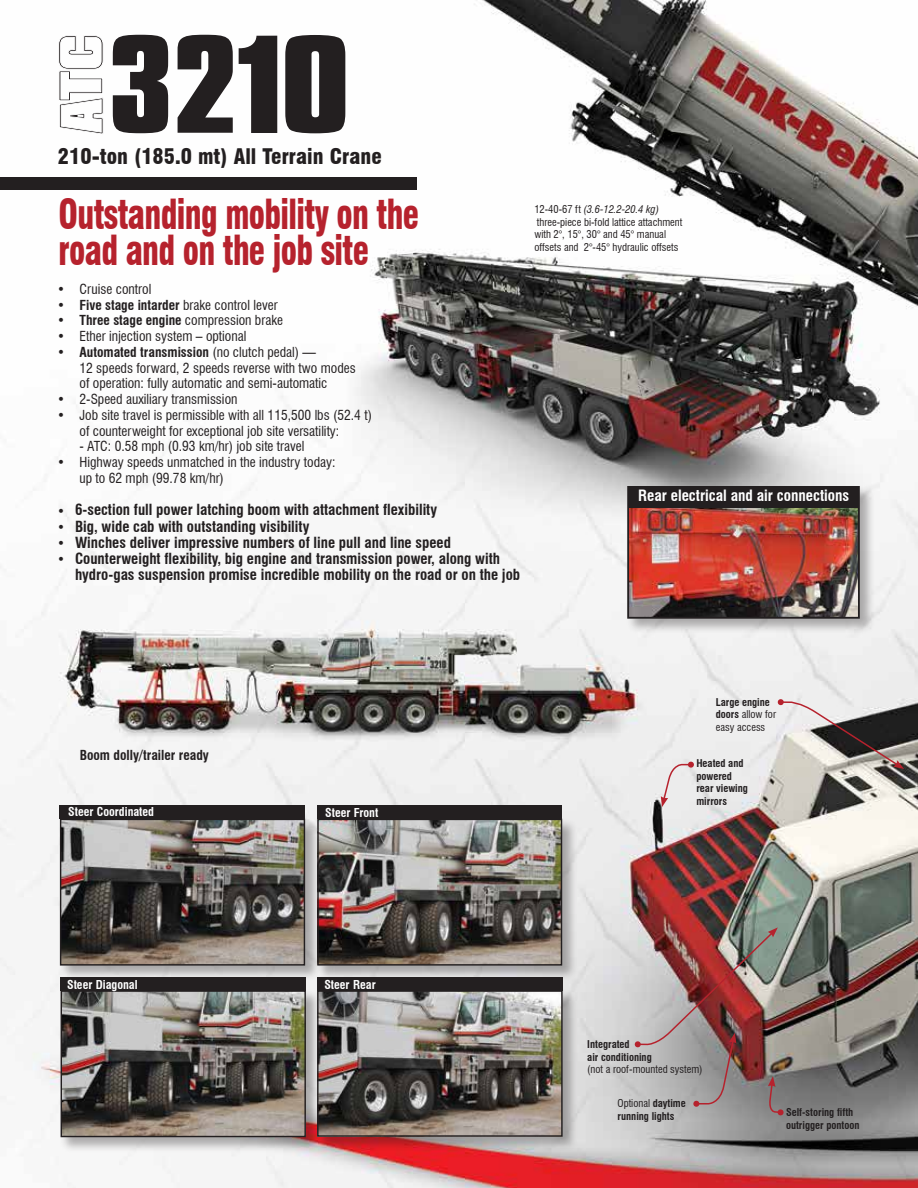
<style>
.page{position:relative;width:918px;height:1188px;background:#fff}
.page>*{position:absolute;margin:0;border:0;box-sizing:border-box;transform-origin:0 0}
.t1{font:900 condensed 40.5px/36px "Swiss 721 BT";letter-spacing:-.02em;color:#b6222d;scale:.81 1}
.t2{font:900 condensed 21px "Swiss 721 BT";color:#231f20}
.t3{font:700 condensed 15.3px "Swiss 721 BT";color:#fff}
.t4{font:700 condensed 15px/16.2px "Swiss 721 BT";color:#231f20}
.t5{font:condensed 13.5px/15.8px "Swiss 721 BT";color:#231f20}
.t6{font:700 condensed 13.5px "Swiss 721 BT";color:#231f20}
.t7{font:700 condensed 12px "Swiss 721 BT";color:#fff}
.t8{font:condensed 10.5px/12.6px "Swiss 721 BT";color:#231f20}
.t9{font:700 condensed 10.5px/12.6px "Swiss 721 BT";color:#231f20}
.s1{font-weight:700}
.s2{font-weight:400;font-size:13.5px}
.s3{font-style:italic}
.s4{font-weight:400}
</style>
<div class="page">
<img style="left:0;top:0;width:918px;height:1188px">
<svg style="left:178px;top:35px;width:55px;height:98px"></svg>
<svg style="left:113px;top:35px;width:55px;height:98px"></svg>
<svg style="left:59px;top:36px;width:44px;height:98px"></svg>
<svg style="left:285px;top:35px;width:60px;height:98px;background:#3e3a3b"></svg>
<svg style="left:239px;top:36px;width:38px;height:97px"></svg>
<div style="left:0;top:177px;width:417px;height:12px;background:#231f20"></div>
<svg style="left:661px;top:761px;width:33px;height:46px;background:#e6d9da"></svg>
<svg style="left:777px;top:699px;width:127px;height:70px;background:#a29c99"></svg>
<img style="left:634px;top:927px;width:150px;height:189px">
<div style="left:59px;top:818px;width:262px;height:163px;background:#231f20;opacity:.35"></div>
<img style="left:62px;top:821px;width:241px;height:143px">
<div style="left:60px;top:819px;width:245px;height:147px;border:1px solid #231f20"></div>
<div style="left:316px;top:818px;width:262px;height:163px;background:#231f20;opacity:.35"></div>
<img style="left:319px;top:821px;width:241px;height:143px">
<div style="left:317px;top:819px;width:245px;height:147px;border:1px solid #231f20"></div>
<div style="left:60px;top:989px;width:261px;height:163px;background:#231f20;opacity:.35"></div>
<img style="left:63px;top:992px;width:241px;height:143px">
<div style="left:61px;top:990px;width:245px;height:147px;border:1px solid #231f20"></div>
<div style="left:316px;top:989px;width:262px;height:163px;background:#231f20;opacity:.35"></div>
<img style="left:319px;top:992px;width:242px;height:143px">
<div style="left:317px;top:990px;width:246px;height:147px;border:1px solid #231f20"></div>
<div style="left:60px;top:806px;width:245px;height:13px;background:#231f20"></div>
<div style="left:317px;top:806px;width:245px;height:13px;background:#231f20"></div>
<div style="left:61px;top:977px;width:245px;height:13px;background:#231f20"></div>
<div style="left:317px;top:977px;width:245px;height:13px;background:#231f20"></div>
<div style="left:626px;top:485px;width:249px;height:149px;background:#231f20;opacity:.35"></div>
<img style="left:630px;top:508px;width:227px;height:108px">
<div style="left:627px;top:486px;width:233px;height:133px;border:2px solid #231f20"></div>
<div style="left:628px;top:486px;width:231px;height:22px;background:#231f20"></div>
<h2 class="t2" style="left:58px;top:144px;width:325px">210-ton (185.0 mt) All Terrain Crane</h2>
<h1 class="t1" style="left:59px;top:197px;width:447px">Outstanding mobility on the road and on the job site</h1>
<p class="t5" style="left:57px;top:281px;width:96px">• Cruise control</p>
<p class="t5" style="left:57px;top:297px;width:222px">• <span class="s1">Five stage intarder</span> brake control lever</p>
<p class="t5" style="left:57px;top:312px;width:228px">• <span class="s1">Three stage engine</span> compression brake</p>
<p class="t5" style="left:57px;top:328px;width:191px">• Ether injection system – optional</p>
<p class="t5" style="left:80px;top:344px;width:278px;text-indent:-23px">• <span class="s1">Automated transmission</span> (no clutch pedal) —<br>12 speeds forward, 2 speeds reverse with two modes of operation: fully automatic and semi-automatic</p>
<p class="t5" style="left:57px;top:391px;width:182px">• 2-Speed auxiliary transmission</p>
<p class="t5" style="left:80px;top:407px;width:294px;text-indent:-23px">• Job site travel is permissible with all 115,500 lbs (52.4 t) of counterweight for exceptional job site versatility:</p>
<p class="t5" style="left:80px;top:439px;width:227px">- ATC: 0.58 mph (0.93 km/hr) job site travel</p>
<p class="t5" style="left:80px;top:454px;width:258px;text-indent:-23px">• Highway speeds unmatched in the industry today: up to 62 mph (99.78 km/hr)</p>
<p class="t4" style="left:57px;top:502px;width:382px"><span class="s2">•</span> 6-section full power latching boom with attachment flexibility</p>
<p class="t4" style="left:57px;top:518px;width:254px"><span class="s2">•</span> Big, wide cab with outstanding visibility</p>
<p class="t4" style="left:57px;top:534px;width:396px"><span class="s2">•</span> Winches deliver impressive numbers of line pull and line speed</p>
<p class="t4" style="left:75px;top:551px;width:447px;text-indent:-18px"><span class="s2">•</span> Counterweight flexibility, big engine and transmission power, along with hydro-gas suspension promise incredible mobility on the road or on the job</p>
<p class="t8" style="left:534px;top:203px;width:150px">12-40-67 ft <span class="s3">(3.6-12.2-20.4 kg) </span>three-piece bi-fold lattice attachment with 2°, 15°, 30° and 45° manual offsets and 2°-45° hydraulic offsets</p>
<p class="t3" style="left:638px;top:486px;width:213px">Rear electrical and air connections</p>
<p class="t6" style="left:80px;top:747px;width:131px">Boom dolly/trailer ready</p>
<p class="t7" style="left:68px;top:805px;width:87px">Steer Coordinated</p>
<p class="t7" style="left:325px;top:805px;width:55px">Steer Front</p>
<p class="t8" style="left:716px;top:696px;width:62px"><span class="s1">Large engine doors</span> allow for easy access</p>
<p class="t9" style="left:696px;top:757px;width:53px">Heated and powered rear viewing mirrors</p>
<p class="t7" style="left:67px;top:977px;width:72px">Steer Diagonal</p>
<p class="t7" style="left:324px;top:978px;width:53px">Steer Rear</p>
<p class="t9" style="left:587px;top:1038px;width:66px">Integrated<br>air conditioning</p>
<p class="t8" style="left:587px;top:1063px;width:117px">(not a roof-mounted system)</p>
<p class="t9" style="left:618px;top:1097px;width:70px"><span class="s4">Optional</span> daytime running lights</p>
<p class="t9" style="left:786px;top:1106px;width:75px">Self-storing fifth outrigger pontoon</p>
</div>
